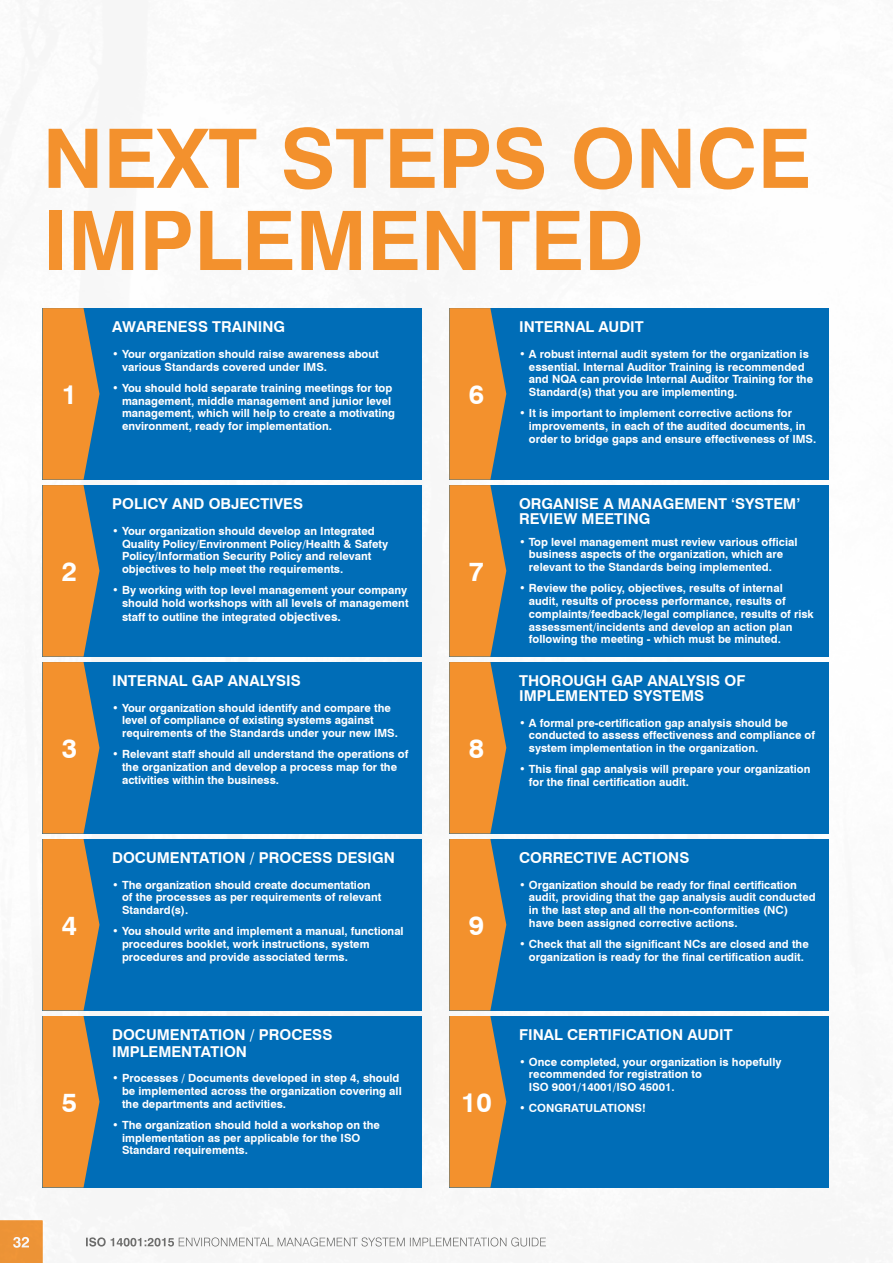
<style>
.page{position:relative;width:893px;height:1263px;background:#fff}
.page>*{position:absolute;margin:0;border:0;box-sizing:border-box;transform-origin:0 0}
.t1{font:700 82.2px/82.2px "Swiss 721 BT";color:#f3912d}
.t2{font:700 27px "Swiss 721 BT";color:#fff}
.t3{font:700 15px/15px "Swiss 721 BT";color:#fff}
.t4{font:700 11.25px/12.8px "Swiss 721 BT";color:#fff}
.s1{font-size:12px}
</style>
<div class="page">
<img style="left:86px;top:1237px;width:88px;height:9px">
<img style="left:178px;top:1237px;width:368px;height:9px">
<div style="left:0;top:1220px;width:43px;height:43px;background:#ec9337"></div>
<img style="left:13px;top:1237px;width:16px;height:11px">
<div style="left:43px;top:308px;width:379px;height:172px;background:#006db7"></div>
<div style="left:43px;top:485px;width:379px;height:172px;background:#006db7"></div>
<div style="left:43px;top:662px;width:379px;height:171px;background:#006db7"></div>
<div style="left:43px;top:839px;width:379px;height:171px;background:#006db7"></div>
<div style="left:43px;top:1016px;width:379px;height:171px;background:#006db7"></div>
<svg style="left:43px;top:1016px;width:56px;height:171px;background:#d48c3e"></svg>
<svg style="left:43px;top:839px;width:56px;height:171px;background:#d48c3e"></svg>
<svg style="left:43px;top:308px;width:56px;height:525px;background:#de8f3c"></svg>
<div style="left:449px;top:308px;width:380px;height:172px;background:#006db7"></div>
<div style="left:449px;top:485px;width:380px;height:172px;background:#006db7"></div>
<div style="left:449px;top:662px;width:380px;height:171px;background:#006db7"></div>
<div style="left:449px;top:839px;width:380px;height:171px;background:#006db7"></div>
<div style="left:449px;top:1016px;width:380px;height:171px;background:#006db7"></div>
<svg style="left:449px;top:1016px;width:57px;height:171px;background:#d08b40"></svg>
<svg style="left:449px;top:839px;width:57px;height:171px;background:#d08b40"></svg>
<svg style="left:449px;top:308px;width:57px;height:525px;background:#d18d44"></svg>
<h1 class="t1" style="left:43px;top:117px;width:770px">NEXT STEPS ONCE<br>IMPLEMENTED</h1>
<h2 class="t2" style="left:62px;top:378px;width:17px">1</h2>
<h3 class="t3" style="left:112px;top:319px;width:175px">AWARENESS TRAINING</h3>
<p class="t4" style="left:122px;top:347px;width:258px;text-indent:-10px">• Your organization should raise awareness about various Standards covered under IMS.</p>
<p class="t4" style="left:122px;top:381px;width:274px;text-indent:-10px">• You should hold separate training meetings for top management, middle management and junior level management, which will help to create a motivating environment, ready for implementation.</p>
<h2 class="t2" style="left:469px;top:378px;width:17px">6</h2>
<h3 class="t3" style="left:519px;top:319px;width:126px">INTERNAL AUDIT</h3>
<p class="t4" style="left:529px;top:347px;width:286px;text-indent:-10px">• A robust internal audit system for the organization is essential. Internal Auditor Training is recommended and NQA can provide Internal Auditor Training for the Standard(s) that you are implementing.</p>
<p class="t4" style="left:529px;top:407px;width:289px;text-indent:-10px">• It is important to implement corrective actions for improvements, in each of the audited documents, in order to bridge gaps and ensure effectiveness of IMS.</p>
<h2 class="t2" style="left:62px;top:555px;width:17px">2</h2>
<h2 class="t2" style="left:62px;top:732px;width:17px">3</h2>
<h3 class="t3" style="left:112px;top:496px;width:192px">POLICY AND OBJECTIVES</h3>
<p class="t4" style="left:122px;top:524px;width:268px;text-indent:-10px">• Your organization should develop an Integrated Quality Policy/Environment Policy/Health &amp; Safety Policy/Information Security Policy and relevant objectives to help meet the requirements.</p>
<p class="t4" style="left:122px;top:584px;width:288px;text-align:justify;text-indent:-10px">• By working with top level management your company should hold workshops with all levels of management staff to outline the integrated <span class="s1">objectives.</span></p>
<h3 class="t3" style="left:112px;top:673px;width:190px">INTERNAL GAP ANALYSIS</h3>
<p class="t4" style="left:122px;top:701px;width:277px;text-indent:-10px">• Your organization should identify and compare the level of compliance of existing systems against requirements of the Standards under your new IMS.</p>
<p class="t4" style="left:122px;top:748px;width:288px;text-indent:-10px">• Relevant staff should all understand the operations of the organization and develop a process map for the activities within the business.</p>
<h2 class="t2" style="left:469px;top:555px;width:17px">7</h2>
<h2 class="t2" style="left:469px;top:732px;width:17px">8</h2>
<h3 class="t3" style="left:519px;top:496px;width:283px">ORGANISE A MANAGEMENT ‘SYSTEM’<br>REVIEW MEETING</h3>
<p class="t4" style="left:529px;top:535px;width:270px;text-indent:-10px">• Top level management must review various official business aspects of the organization, which are relevant to the Standards being implemented.</p>
<p class="t4" style="left:529px;top:582px;width:286px;text-indent:-10px">• Review the policy, objectives, results of internal audit, results of process performance, results of complaints/feedback/legal compliance, results of risk assessment/incidents and develop an action plan following the meeting - which must be minuted.</p>
<h3 class="t3" style="left:519px;top:673px;width:228px">THOROUGH GAP ANALYSIS OF<br>IMPLEMENTED SYSTEMS</h3>
<p class="t4" style="left:529px;top:716px;width:288px;text-indent:-10px">• A formal pre-certification gap analysis should be conducted to assess effectiveness and compliance of system implementation in the organization.</p>
<p class="t4" style="left:529px;top:763px;width:283px;text-indent:-10px">• This final gap analysis will prepare your organization for the final certification audit.</p>
<h2 class="t2" style="left:62px;top:909px;width:17px">4</h2>
<h3 class="t3" style="left:112px;top:850px;width:284px">DOCUMENTATION / PROCESS DESIGN</h3>
<p class="t4" style="left:122px;top:878px;width:261px;text-indent:-10px">• The organization should create documentation of the processes as per requirements of relevant<br>Standard(s).</p>
<p class="t4" style="left:122px;top:925px;width:283px;text-indent:-10px">• You should write and implement a manual, functional procedures booklet, work instructions, system procedures and provide associated terms.</p>
<h2 class="t2" style="left:469px;top:909px;width:17px">9</h2>
<h3 class="t3" style="left:519px;top:850px;width:172px">CORRECTIVE ACTIONS</h3>
<p class="t4" style="left:529px;top:878px;width:288px;text-indent:-10px">• Organization should be ready for final certification audit, providing that the gap analysis audit conducted in the last step and all the non-conformities (NC) have been assigned corrective actions.</p>
<p class="t4" style="left:519px;top:938px;width:291px;text-align:center">• Check that all the significant NCs are closed and the organization is ready for the final certification audit.</p>
<h2 class="t2" style="left:62px;top:1086px;width:17px">5</h2>
<h3 class="t3" style="left:112px;top:1026px;width:222px;line-height:16.5px">DOCUMENTATION / PROCESS<br>IMPLEMENTATION</h3>
<p class="t4" style="left:122px;top:1072px;width:281px;text-indent:-10px">• Processes / Documents developed in step 4, should be implemented across the organization covering all the departments and activities.</p>
<p class="t4" style="left:122px;top:1118px;width:259px;text-indent:-10px">• The organization should hold a workshop on the implementation as per applicable for the ISO<br>Standard requirements.</p>
<h3 class="t3" style="left:519px;top:1027px;width:215px">FINAL CERTIFICATION AUDIT</h3>
<p class="t4" style="left:529px;top:1055px;width:254px;text-indent:-10px">• Once completed, your organization is hopefully recommended for registration to<br>ISO 9001/14001/ISO 45001.</p>
<h2 class="t2" style="left:461px;top:1086px;width:32px">10</h2>
<p class="t4" style="left:519px;top:1102px;width:128px">• CONGRATULATIONS!</p>
</div>
